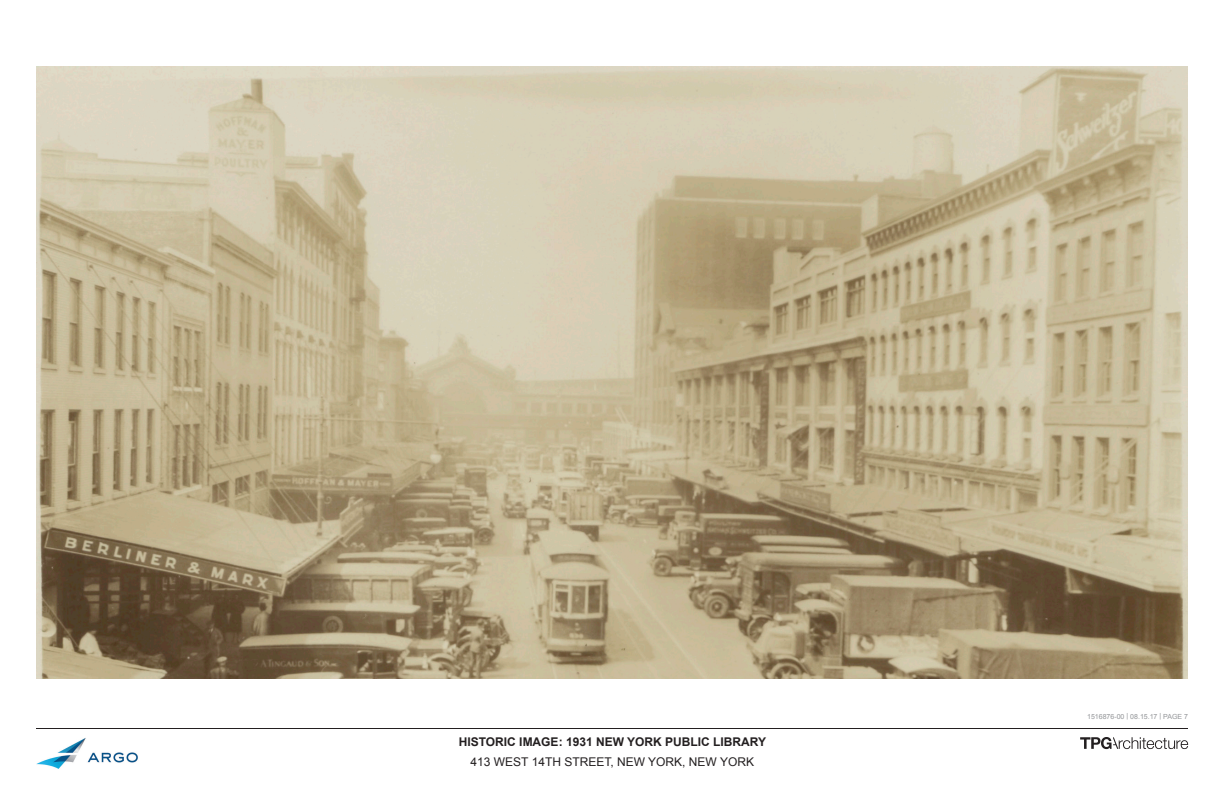
<style>
.page{position:relative;width:1224px;height:792px;background:#fff}
.page>*{position:absolute;margin:0;border:0;box-sizing:border-box;transform-origin:0 0}
.t1{font:700 12px "Arial";color:#231f20}
.t2{font:12px "Arial";color:#231f20}
.t3{font:7px "Arial";color:#939598}
</style>
<div class="page">
<img style="left:36px;top:738px;width:102px;height:31px">
<hr style="left:36px;top:728px;width:1152px;height:1px;background:#231f20">
<svg style="left:1080px;top:737px;width:108px;height:12px"></svg>
<img style="left:36px;top:66px;width:1152px;height:613px">
<p class="t1" style="left:459px;top:734px;width:309px">HISTORIC IMAGE: 1931 NEW YORK PUBLIC LIBRARY</p>
<p class="t2" style="left:471px;top:754px;width:285px">413 WEST 14TH STREET, NEW YORK, NEW YORK</p>
<p class="t3" style="left:1087px;top:712px;width:102px">1516876-00 | 08.15.17 | PAGE 7</p>
</div>
